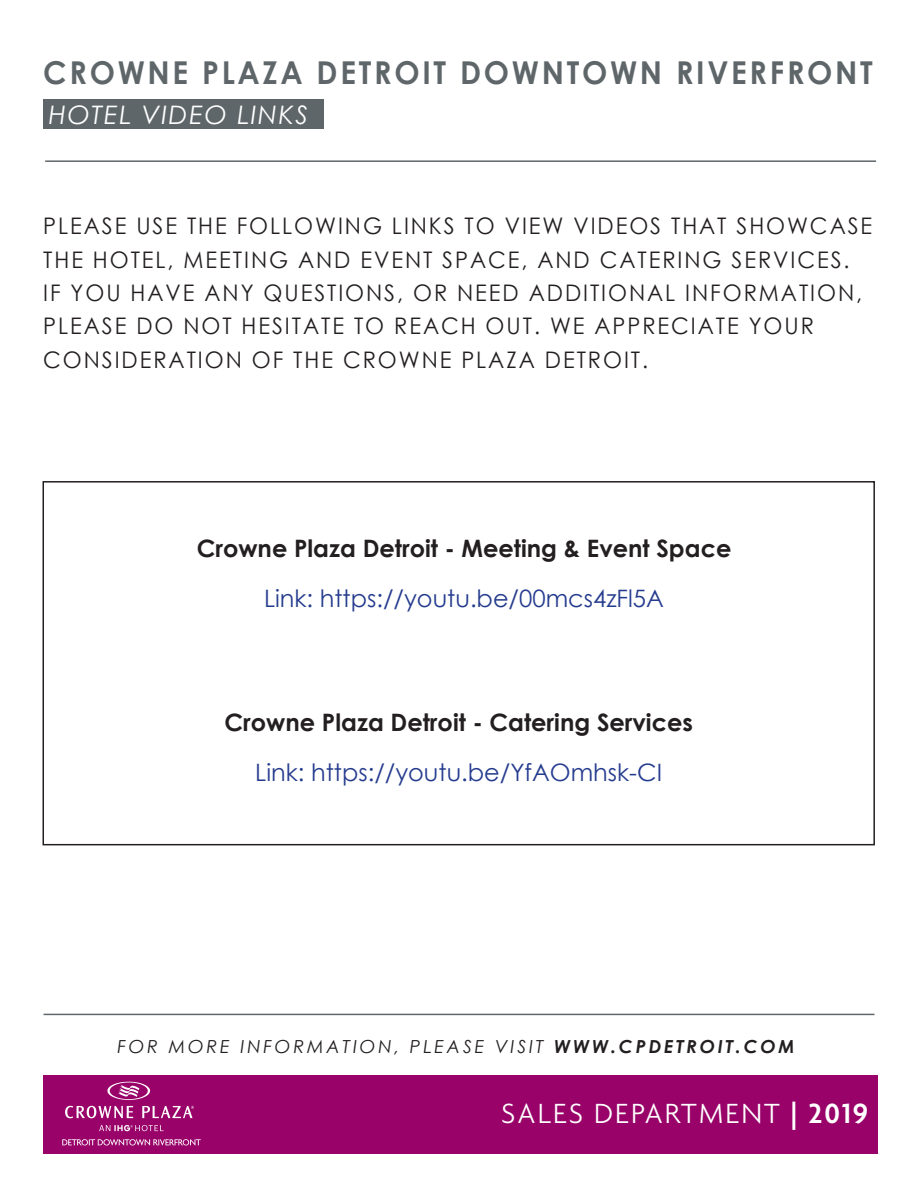
<style>
.page{position:relative;width:918px;height:1188px;background:#fff}
.page>*{position:absolute;margin:0;border:0;box-sizing:border-box;transform-origin:0 0}
.t1{font:700 31.5px "Century Gothic";letter-spacing:.09em;color:#5f666a;scale:.96 1}
.t2{font:300 30px "Agenda";letter-spacing:.07em;color:#fff}
.t3{font:italic 25.5px "Century Gothic";letter-spacing:.065em;color:#fff}
.t4{font:700 24px "Century Gothic";color:#231f20}
.t5{font:24px "Century Gothic";color:#253b8e}
.t6{font:22.8px/33.5px "Century Gothic";letter-spacing:.09em;color:#231f20;scale:.96 1}
.t7{font:italic 18px "Century Gothic";letter-spacing:.155em;color:#231f20}
.s1{font-weight:700}
.s2{font-weight:600}
</style>
<div class="page">
<div style="left:43px;top:100px;width:281px;height:29px;background:#5f666a"></div>
<hr style="left:45px;top:160px;width:831px;height:2px;background:#5f666a">
<hr style="left:44px;top:1014px;width:830px;height:1px;background:#5f666a">
<div style="left:43px;top:1075px;width:835px;height:79px;background:#990269"></div>
<img style="left:62px;top:1081px;width:138px;height:65px">
<div style="left:43px;top:481px;width:832px;height:364px;border:2px solid #231f20"></div>
<h1 class="t1" style="left:43px;top:48px;width:866px">CROWNE PLAZA DETROIT DOWNTOWN RIVERFRONT</h1>
<p class="t3" style="left:49px;top:97px;width:261px">HOTEL VIDEO LINKS</p>
<p class="t6" style="left:43px;top:209px;width:865px">PLEASE USE THE FOLLOWING LINKS TO VIEW VIDEOS THAT SHOWCASE THE HOTEL, MEETING AND EVENT SPACE, AND CATERING SERVICES.<br>IF YOU HAVE ANY QUESTIONS, OR NEED ADDITIONAL INFORMATION, PLEASE DO NOT HESITATE TO REACH OUT. WE APPRECIATE YOUR CONSIDERATION OF THE CROWNE PLAZA DETROIT.</p>
<p class="t4" style="left:197px;top:530px;width:536px">Crowne Plaza Detroit - Meeting &amp; Event Space</p>
<p class="t5" style="left:264px;top:582px;width:402px">Link: https://youtu.be/00mcs4zFl5A</p>
<p class="t4" style="left:225px;top:704px;width:470px">Crowne Plaza Detroit - Catering Services</p>
<p class="t5" style="left:255px;top:756px;width:408px">Link: https://youtu.be/YfAOmhsk-CI</p>
<p class="t7" style="left:117px;top:1034px;width:679px">FOR MORE INFORMATION, PLEASE VISIT <span class="s1">WWW.CPDETROIT.COM</span></p>
<h2 class="t2" style="left:502px;top:1096px;width:368px">SALES DEPARTMENT <span class="s2">| 2019</span></h2>
</div>
